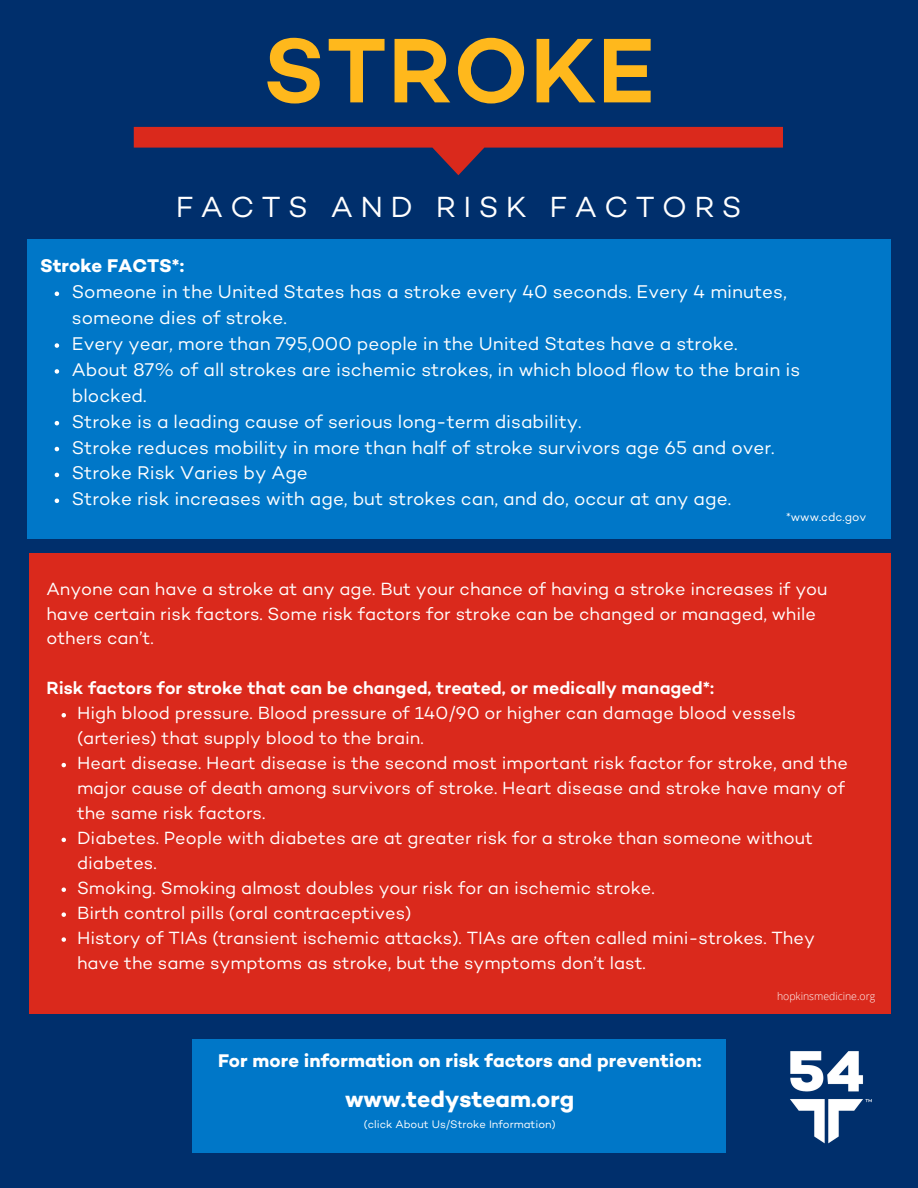
<style>
.page{position:relative;width:918px;height:1188px;background:#002f6c}
.page>*{position:absolute;margin:0;border:0;box-sizing:border-box;transform-origin:0 0}
.t1{font:600 93.3px "Campton";letter-spacing:.01em;color:#ffb81c}
.t2{font:29.7px "Campton";letter-spacing:.25em;color:#fff}
.t3{font:700 23.1px "Campton";color:#fff}
.t4{font:18.75px/25.8px "Campton";color:#fff}
.t5{font:700 18.75px "Campton";color:#fff}
.t6{font:700 18.6px "Campton";color:#fff}
.t7{font:18px/24.9px "Campton";color:#fff}
.t8{font:600 18px "Campton";color:#fff}
.t9{font:12px "Campton";color:#fff}
.t10{font:11.1px "Campton";color:#fff}
.t11{font:300 10.5px "Open Sans";color:#fff}
</style>
<div class="page">
<svg style="left:134px;top:127px;width:649px;height:48px"></svg>
<div style="left:27px;top:240px;width:864px;height:299px;background:#0077c8"></div>
<div style="left:29px;top:553px;width:862px;height:460px;background:#da291c"></div>
<div style="left:193px;top:1039px;width:533px;height:114px;background:#0077c8"></div>
<img style="left:790px;top:1051px;width:82px;height:93px">
<svg style="left:55px;top:292px;width:4px;height:4px"></svg>
<svg style="left:55px;top:343px;width:4px;height:5px"></svg>
<svg style="left:55px;top:369px;width:4px;height:5px"></svg>
<svg style="left:55px;top:421px;width:4px;height:4px"></svg>
<svg style="left:55px;top:447px;width:4px;height:4px"></svg>
<svg style="left:55px;top:473px;width:4px;height:4px"></svg>
<svg style="left:55px;top:499px;width:4px;height:4px"></svg>
<svg style="left:62px;top:713px;width:4px;height:4px"></svg>
<svg style="left:62px;top:763px;width:4px;height:4px"></svg>
<svg style="left:62px;top:838px;width:4px;height:4px"></svg>
<svg style="left:62px;top:888px;width:4px;height:4px"></svg>
<svg style="left:62px;top:912px;width:4px;height:5px"></svg>
<svg style="left:62px;top:937px;width:4px;height:5px"></svg>
<p class="t1" style="left:263px;top:31px;width:393px">STROKE</p>
<p class="t2" style="left:176px;top:194px;width:567px">FACTS AND RISK FACTORS</p>
<p class="t5" style="left:40px;top:258px;width:146px">Stroke FACTS*:</p>
<p class="t4" style="left:72px;top:281px;width:716px">Someone in the United States has a stroke every 40 seconds. Every 4 minutes, someone dies of stroke.</p>
<p class="t4" style="left:72px;top:333px;width:667px">Every year, more than 795,000 people in the United States have a stroke.</p>
<p class="t4" style="left:72px;top:359px;width:730px">About 87% of all strokes are ischemic strokes, in which blood flow to the brain is blocked.</p>
<p class="t4" style="left:72px;top:410px;width:511px">Stroke is a leading cause of serious long-term disability.</p>
<p class="t4" style="left:72px;top:436px;width:704px">Stroke reduces mobility in more than half of stroke survivors age 65 and over.</p>
<p class="t4" style="left:72px;top:462px;width:237px">Stroke Risk Varies by Age</p>
<p class="t4" style="left:72px;top:488px;width:661px">Stroke risk increases with age, but strokes can, and do, occur at any age.</p>
<p class="t9" style="left:786px;top:512px;width:82px">*www.cdc.gov</p>
<p class="t7" style="left:46px;top:578px;width:783px">Anyone can have a stroke at any age. But your chance of having a stroke increases if you have certain risk factors. Some risk factors for stroke can be changed or managed, while others can’t.</p>
<p class="t8" style="left:46px;top:680px;width:669px">Risk factors for stroke that can be changed, treated, or medically managed*:</p>
<p class="t7" style="left:77px;top:703px;width:720px">High blood pressure. Blood pressure of 140/90 or higher can damage blood vessels (arteries) that supply blood to the brain.</p>
<p class="t7" style="left:77px;top:752px;width:772px">Heart disease. Heart disease is the second most important risk factor for stroke, and the major cause of death among survivors of stroke. Heart disease and stroke have many of the same risk factors.</p>
<p class="t7" style="left:77px;top:827px;width:738px">Diabetes. People with diabetes are at greater risk for a stroke than someone without diabetes.</p>
<p class="t7" style="left:77px;top:877px;width:579px">Smoking. Smoking almost doubles your risk for an ischemic stroke.</p>
<p class="t7" style="left:77px;top:902px;width:336px">Birth control pills (oral contraceptives)</p>
<p class="t7" style="left:77px;top:927px;width:739px">History of TIAs (transient ischemic attacks). TIAs are often called mini-strokes. They have the same symptoms as stroke, but the symptoms don’t last.</p>
<p class="t6" style="left:218px;top:1053px;width:485px">For more information on risk factors and prevention:</p>
<p class="t3" style="left:345px;top:1090px;width:231px">www.tedysteam.org</p>
<p class="t10" style="left:364px;top:1120px;width:193px">(click About Us/Stroke Information)</p>
<p class="t11" style="left:777px;top:988px;width:100px">hopkinsmedicine.org</p>
</div>
